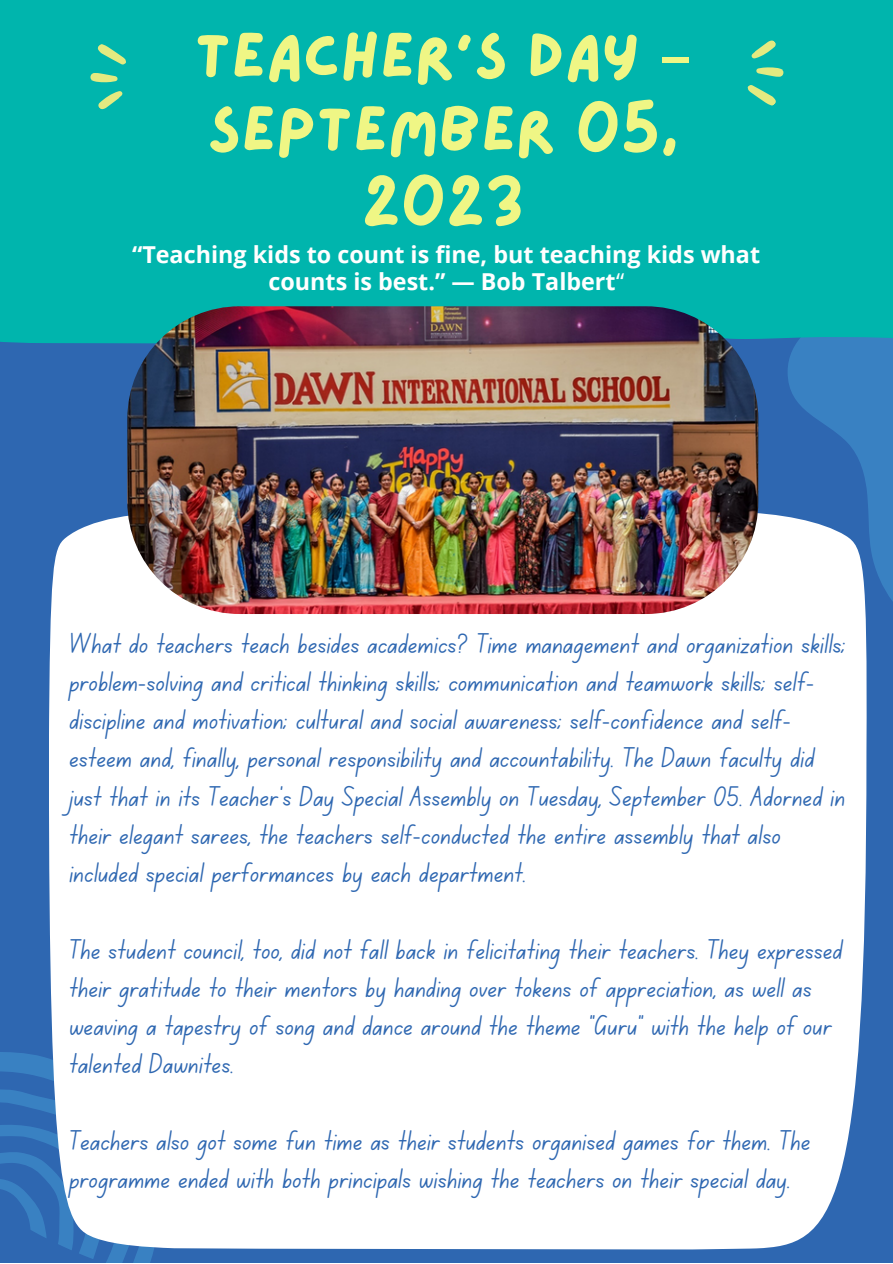
<style>
.page{position:relative;width:893px;height:1264px;background:#fff}
.page>*{position:absolute;margin:0;border:0;box-sizing:border-box;transform-origin:0 0}
.t1{font:63.75px/73.5px "Lazydog";color:#eff685;text-align:center}
.t2{font:28.8px/38.2px "Canva School Font";color:#2e67b1}
.t3{font:700 23.25px/27px "Open Sans";color:#fff;text-align:center}
.s1{font-family:"Noto Sans Gurmukhi"}
.s2{font-weight:400}
</style>
<div class="page">
<div style="left:0;top:0;width:892px;height:1262px;background:#2e67b1"></div>
<svg style="left:734px;top:345px;width:158px;height:344px"></svg>
<div style="left:0;top:0;width:892px;height:345px;background:#00b5ad"></div>
<svg style="left:0;top:1052px;width:154px;height:210px"></svg>
<div style="left:49px;top:511px;width:817px;height:738px;background:#fff"></div>
<svg style="left:88px;top:38px;width:39px;height:74px;background:#30c0a3"></svg>
<svg style="left:157px;top:55px;width:6px;height:20px"></svg>
<svg style="left:746px;top:37px;width:39px;height:74px;background:#30c0a3"></svg>
<svg style="left:710px;top:75px;width:6px;height:19px"></svg>
<img style="left:127px;top:306px;width:631px;height:308px;border-radius:112px">
<p class="t1" style="left:194px;top:22px;width:498px">TEACHER’S DAY <span class="s1">–<br></span>SEPTEMBER 05,<br>2023</p>
<p class="t3" style="left:132px;top:240px;width:629px">“Teaching kids to count is fine, but teaching kids what counts is best.” — Bob Talbert<span class="s2">“</span></p>
<p class="t2" style="left:69px;top:627px;width:778px">What do teachers teach besides academics? Time management and organization skills; problem-solving and critical thinking skills; communication and teamwork skills; self&shy;discipline and motivation; cultural and social awareness; self-confidence and self&shy;esteem and, finally, personal responsibility and accountability. The Dawn faculty did just that in its Teacher’s Day Special Assembly on Tuesday, September 05. Adorned in their elegant sarees, the teachers self-conducted the entire assembly that also included special performances by each department.</p>
<p class="t2" style="left:69px;top:933px;width:775px">The student council, too, did not fall back in felicitating their teachers. They expressed their gratitude to their mentors by handing over tokens of appreciation, as well as weaving a tapestry of song and dance around the theme “Guru” with the help of our talented Dawnites.</p>
<p class="t2" style="left:69px;top:1124px;width:743px">Teachers also got some fun time as their students organised games for them. The programme ended with both principals wishing the teachers on their special day.</p>
</div>
